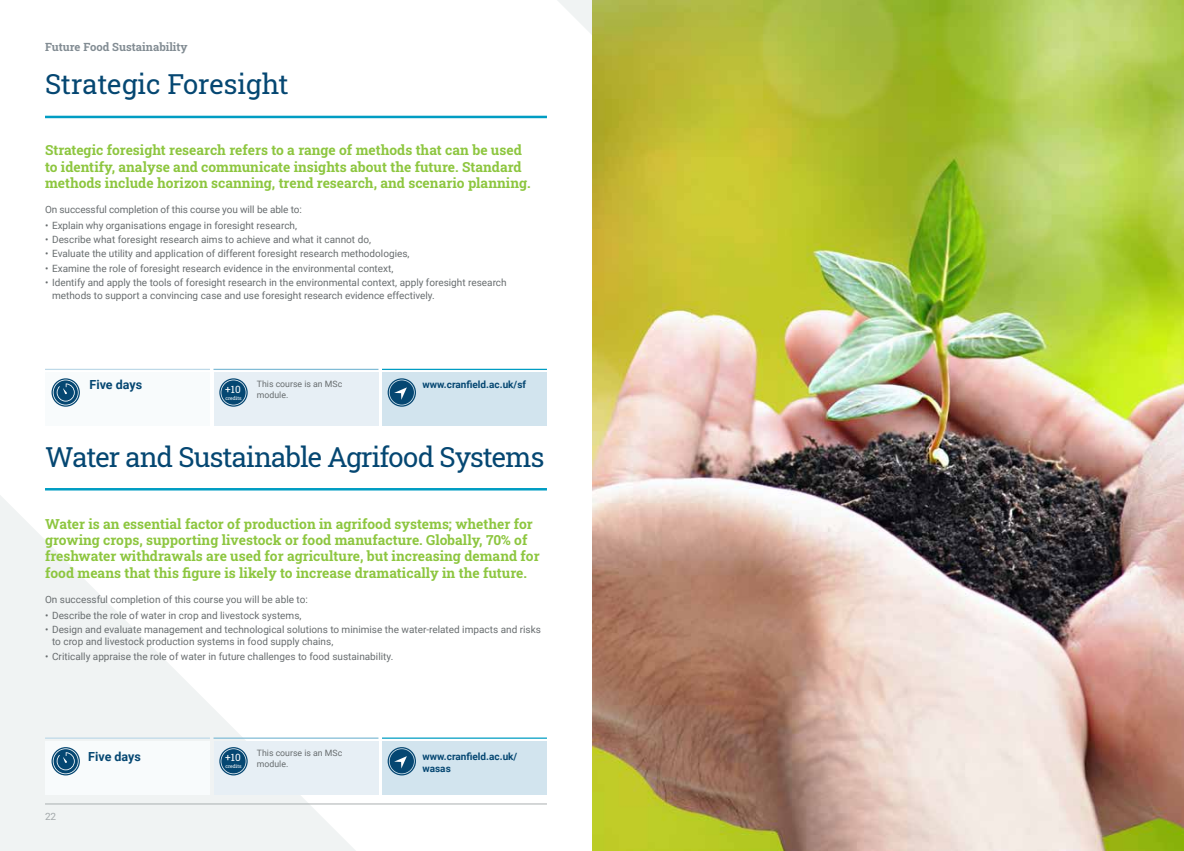
<style>
.page{position:relative;width:1184px;height:851px;background:#fff}
.page>*{position:absolute;margin:0;border:0;box-sizing:border-box;transform-origin:0 0}
.t1{font:27.5px "Roboto Slab";letter-spacing:-.03em;color:#054772}
.t2{font:27.5px "Roboto Slab";color:#054772}
.t3{font:700 13.75px/16.2px "Roboto Slab";color:#8dc63f}
.t4{font:700 12.5px "Roboto";color:#054772}
.t5{font:700 11.25px "Roboto Slab";color:#828c93}
.t6{font:10px/12.5px "Roboto";color:#686d6f}
.t7{font:700 10px/12px "Roboto";color:#054772}
.t8{font:10px "Roboto Slab";color:#fff}
.t9{font:10px "Roboto";color:#a3a8aa}
.t10{font:8.75px/10.5px "Roboto";color:#686d6f}
.t11{font:5px "Roboto Slab";color:#fff}
</style>
<div class="page">
<svg style="left:0;top:0;width:592px;height:850px"></svg>
<div style="left:382px;top:741px;width:165px;height:53px;background:#d2e4ee"></div>
<div style="left:390px;top:749px;width:24px;height:24px;background:#054772;border-radius:50%"></div>
<div style="left:387px;top:747px;width:29px;height:28px;border:1px solid #054772;border-radius:50%"></div>
<svg style="left:394px;top:756px;width:13px;height:12px"></svg>
<hr style="left:382px;top:737px;width:165px;height:1px;background:#009dc3">
<div style="left:45px;top:741px;width:165px;height:53px;background:#f8fbfc"></div>
<svg style="left:54px;top:749px;width:24px;height:24px"></svg>
<div style="left:52px;top:747px;width:28px;height:28px;border:1px solid #054772;border-radius:50%"></div>
<svg style="left:57px;top:752px;width:18px;height:18px"></svg>
<hr style="left:45px;top:737px;width:165px;height:1px;background:#bed9e8">
<div style="left:213px;top:741px;width:165px;height:53px;background:#e7eff5"></div>
<div style="left:221px;top:749px;width:25px;height:24px;background:#054772;border-radius:50%"></div>
<div style="left:219px;top:747px;width:29px;height:28px;border:1px solid #054772;border-radius:50%"></div>
<hr style="left:213px;top:737px;width:165px;height:1px;background:#81bcd6">
<hr style="left:45px;top:116px;width:502px;height:2px;background:#009dc3">
<hr style="left:45px;top:488px;width:502px;height:2px;background:#009dc3">
<div style="left:382px;top:372px;width:165px;height:53px;background:#d2e4ee"></div>
<div style="left:390px;top:380px;width:24px;height:24px;background:#054772;border-radius:50%"></div>
<div style="left:387px;top:378px;width:29px;height:28px;border:1px solid #054772;border-radius:50%"></div>
<svg style="left:394px;top:387px;width:13px;height:13px"></svg>
<hr style="left:382px;top:369px;width:165px;height:1px;background:#009dc3">
<div style="left:45px;top:372px;width:165px;height:53px;background:#f8fbfc"></div>
<svg style="left:54px;top:380px;width:24px;height:24px"></svg>
<div style="left:52px;top:378px;width:28px;height:28px;border:1px solid #054772;border-radius:50%"></div>
<svg style="left:57px;top:383px;width:18px;height:18px"></svg>
<hr style="left:45px;top:369px;width:165px;height:1px;background:#bed9e8">
<div style="left:213px;top:372px;width:165px;height:53px;background:#e7eff5"></div>
<div style="left:221px;top:380px;width:25px;height:24px;background:#054772;border-radius:50%"></div>
<div style="left:219px;top:378px;width:29px;height:28px;border:1px solid #054772;border-radius:50%"></div>
<hr style="left:213px;top:369px;width:165px;height:1px;background:#81bcd6">
<img style="left:592px;top:0;width:591px;height:850px">
<hr style="left:45px;top:803px;width:502px;height:1px;background:#aaafb0">
<p class="t5" style="left:45px;top:39px;width:144px">Future Food Sustainability</p>
<h1 class="t2" style="left:45px;top:66px;width:245px">Strategic Foresight</h1>
<h2 class="t3" style="left:45px;top:142px;width:487px">Strategic foresight research refers to a range of methods that can be used to identify, analyse and communicate insights about the future. Standard methods include horizon scanning, trend research, and scenario planning.</h2>
<p class="t6" style="left:45px;top:203px;width:258px">On successful completion of this course you will be able to:</p>
<p class="t6" style="left:45px;top:219px;width:253px">• Explain why organisations engage in foresight research,</p>
<p class="t6" style="left:45px;top:233px;width:327px">• Describe what foresight research aims to achieve and what it cannot do,</p>
<p class="t6" style="left:45px;top:247px;width:366px">• Evaluate the utility and application of different foresight research methodologies,</p>
<p class="t6" style="left:45px;top:261px;width:350px">• Examine the role of foresight research evidence in the environmental context,</p>
<p class="t6" style="left:52px;top:276px;width:456px;text-indent:-7px">• Identify and apply the tools of foresight research in the environmental context, apply foresight research methods to support a convincing case and use foresight research evidence effectively.</p>
<p class="t4" style="left:89px;top:376px;width:54px">Five days</p>
<p class="t7" style="left:422px;top:378px;width:105px">www.cranfield.ac.uk/sf</p>
<p class="t10" style="left:257px;top:378px;width:87px">This course is an MSc module.</p>
<p class="t8" style="left:225px;top:382px;width:17px">+10</p>
<p class="t11" style="left:225px;top:394px;width:18px">credits</p>
<h1 class="t1" style="left:45px;top:438px;width:501px">Water and Sustainable Agrifood Systems</h1>
<p class="t3" style="left:45px;top:515px;width:496px">Water is an essential factor of production in agrifood systems; whether for growing crops, supporting livestock or food manufacture. Globally, 70% of freshwater withdrawals are used for agriculture, but increasing demand for food means that this figure is likely to increase dramatically in the future.</p>
<p class="t6" style="left:45px;top:592px;width:264px">On successful completion of this course you will be able to:</p>
<p class="t6" style="left:45px;top:608px;width:258px">• Describe the role of water in crop and livestock systems,</p>
<p class="t6" style="left:52px;top:622px;width:490px;text-indent:-7px">• Design and evaluate management and technological solutions to minimise the water-related impacts and risks to crop and livestock production systems in food supply chains,</p>
<p class="t6" style="left:45px;top:649px;width:350px">• Critically appraise the role of water in future challenges to food sustainability.</p>
<p class="t9" style="left:45px;top:809px;width:13px">22</p>
<p class="t10" style="left:257px;top:747px;width:87px">This course is an MSc module.</p>
<p class="t4" style="left:88px;top:748px;width:54px">Five days</p>
<p class="t7" style="left:422px;top:750px;width:96px">www.cranfield.ac.uk/ wasas</p>
<p class="t8" style="left:225px;top:750px;width:17px">+10</p>
<p class="t11" style="left:225px;top:763px;width:18px">credits</p>
</div>
